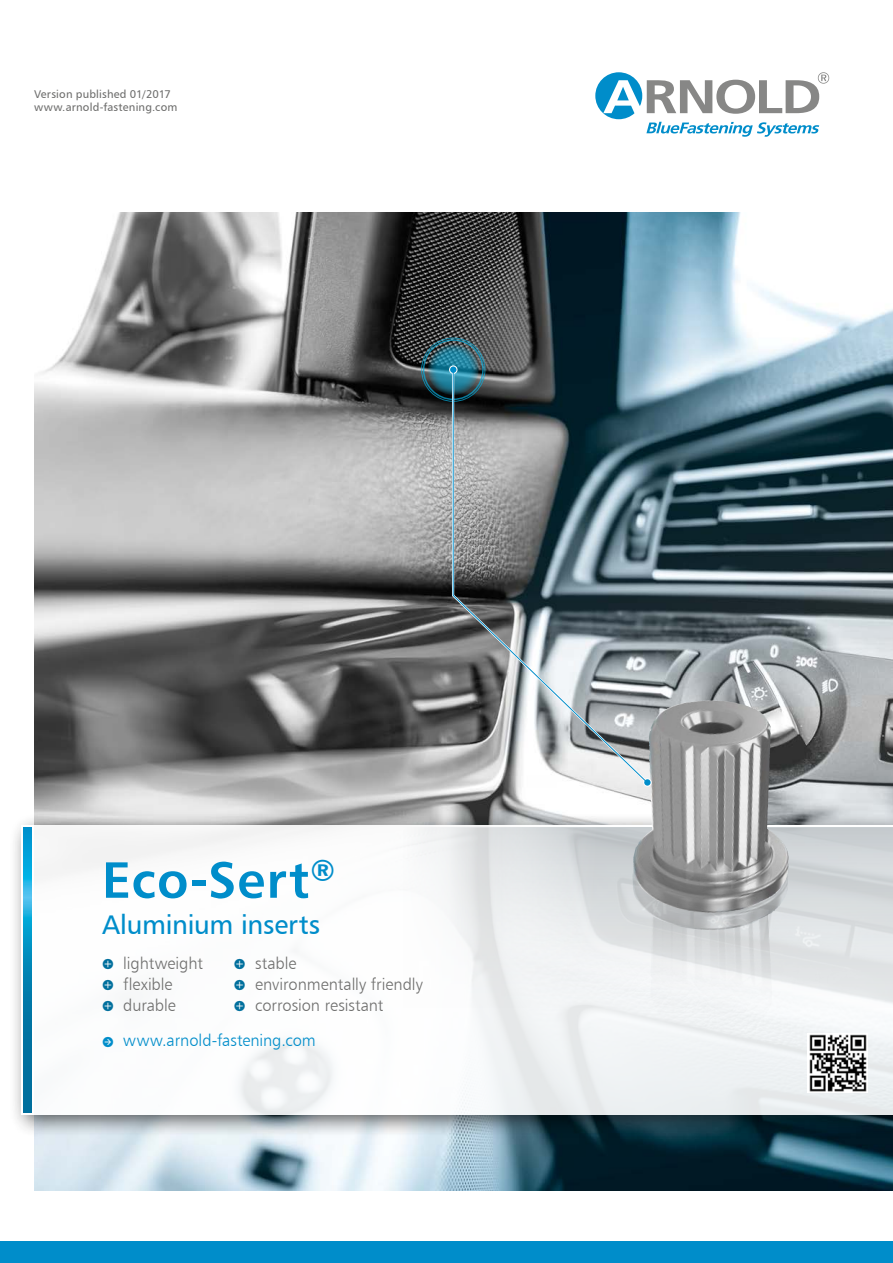
<style>
.page{position:relative;width:893px;height:1263px;background:#fff}
.page>*{position:absolute;margin:0;border:0;box-sizing:border-box;transform-origin:0 0}
.t1{font:51px "Humanist 777 BT Bold B";letter-spacing:.015em;color:#008dca}
.t2{font:27px "Humanist 777 BT Roman B";letter-spacing:-.01em;color:#008dca}
.t3{font:16.5px/21px "Humanist 777 BT Light B";color:#6f6f6e}
.t4{font:16.5px "Humanist 777 BT Light B";letter-spacing:-.005em;color:#008dca}
.t5{font:11.25px/13.5px "Humanist 777 BT Roman B";letter-spacing:.015em;color:#6f6f6e}
.s1{font-family:"Klavika";font-size:15px;color:#006f9d}
.s2{font-family:"Klavika";font-size:15px}
</style>
<div class="page">
<img style="left:34px;top:213px;width:859px;height:978px">
<div style="left:0;top:1242px;width:893px;height:21px;background:#008dca"></div>
<div style="left:9px;top:812px;width:884px;height:327px;background:#000;opacity:.7"></div>
<div style="left:21px;top:825px;width:872px;height:289px;background:linear-gradient(to right,#fffefe,#ebeff1)"></div>
<svg style="left:595px;top:72px;width:234px;height:65px"></svg>
<svg style="left:23px;top:827px;width:9px;height:285px;background:#078cbc"></svg>
<svg style="left:403px;top:827px;width:490px;height:191px"></svg>
<div style="left:423px;top:339px;width:61px;height:61px;border:2px solid #08addc;border-radius:50%"></div>
<svg style="left:428px;top:344px;width:51px;height:51px"></svg>
<svg style="left:449px;top:365px;width:9px;height:9px"></svg>
<svg style="left:451px;top:368px;width:200px;height:418px;background:#89969c"></svg>
<div style="left:450px;top:366px;width:6px;height:7px;background:#008dca;border-radius:50%"></div>
<img style="left:650px;top:916px;width:57px;height:88px">
<img style="left:654px;top:700px;width:54px;height:21px">
<img style="left:632px;top:833px;width:19px;height:79px">
<svg style="left:643px;top:778px;width:9px;height:9px"></svg>
<svg style="left:644px;top:779px;width:7px;height:7px"></svg>
<svg style="left:452px;top:369px;width:197px;height:415px;background:#798489"></svg>
<img style="left:808px;top:1033px;width:59px;height:60px">
<p class="t5" style="left:34px;top:87px;width:145px">Version published 01/2017 www.arnold-fastening.com</p>
<h1 class="t1" style="left:102px;top:848px;width:234px">Eco-Sert<sup>®</sup></h1>
<h2 class="t2" style="left:102px;top:907px;width:220px">Aluminium inserts</h2>
<p class="t3" style="left:102px;top:953px;width:102px"><span class="s1">˦</span> lightweight <span class="s1">˦</span> flexible<br><span class="s1">˦</span> durable</p>
<p class="t3" style="left:234px;top:953px;width:190px"><span class="s1">˦</span> stable<br><span class="s1">˦</span> environmentally friendly <span class="s1">˦</span> corrosion resistant</p>
<p class="t4" style="left:102px;top:1030px;width:215px"><span class="s2">•</span> www.arnold-fastening.com</p>
</div>
